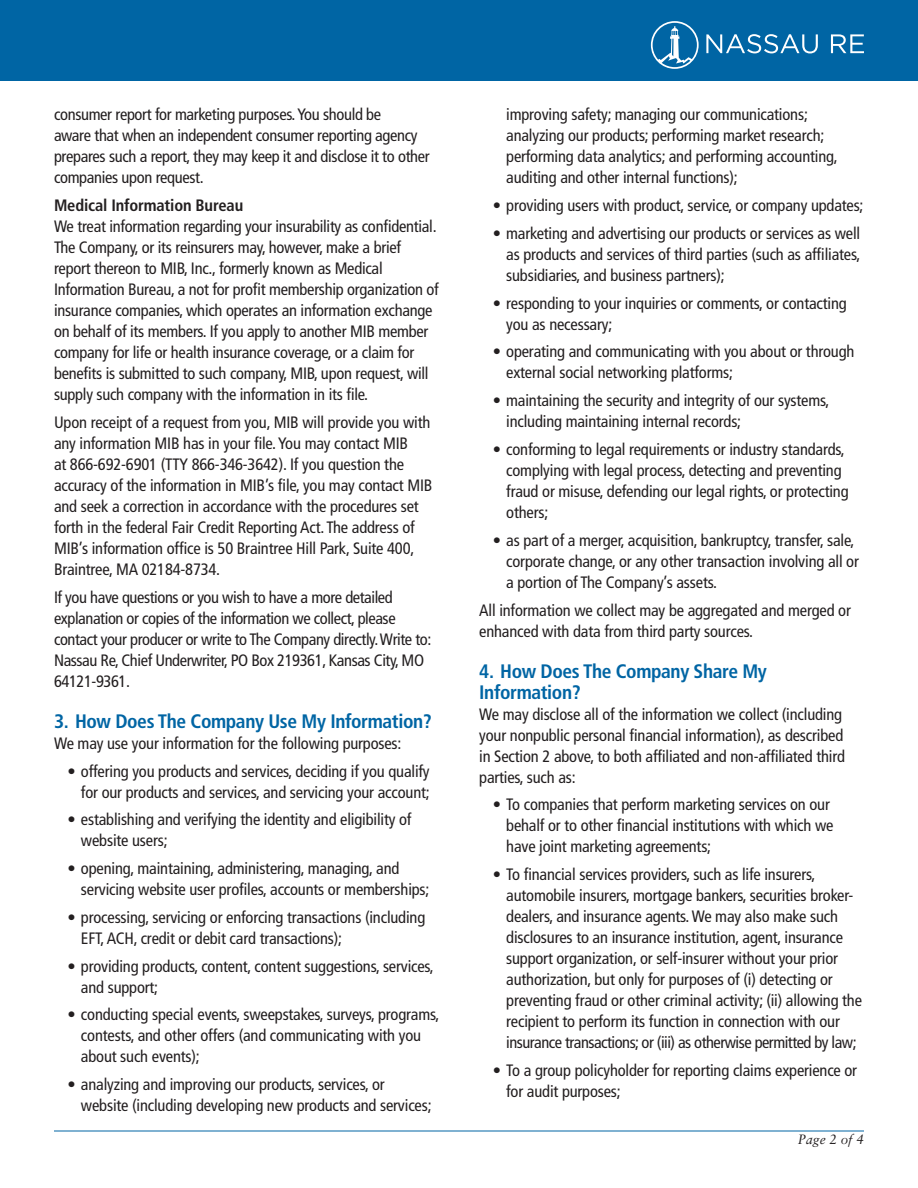
<style>
.page{position:relative;width:918px;height:1188px;background:#fff}
.page>*{position:absolute;margin:0;border:0;box-sizing:border-box;transform-origin:0 0}
.t1{font:700 condensed 19.5px/21px "Frutiger";letter-spacing:-.02em;color:#0065a4}
.t2{font:condensed 16.5px/21px "Frutiger";letter-spacing:-.01em;color:#231f20}
.t3{font:700 condensed 16.5px "Frutiger";letter-spacing:-.01em;color:#231f20}
.t4{font:italic 13.5px "Sabon";color:#231f20}
</style>
<div class="page">
<div style="left:0;top:0;width:918px;height:81px;background:#0065a4"></div>
<hr style="left:54px;top:1131px;width:810px;height:1px;background:#0065a4">
<svg style="left:706px;top:34px;width:112px;height:19px"></svg>
<svg style="left:831px;top:34px;width:33px;height:19px"></svg>
<svg style="left:651px;top:21px;width:48px;height:48px"></svg>
<p class="t2" style="left:54px;top:104px;width:377px">consumer report for marketing purposes. You should be<br>aware that when an independent consumer reporting agency prepares such a report, they may keep it and disclose it to other companies upon request.</p>
<p class="t3" style="left:54px;top:196px;width:191px">Medical Information Bureau</p>
<p class="t2" style="left:54px;top:216px;width:386px">We treat information regarding your insurability as confidential.<br>The Company, or its reinsurers may, however, make a brief report thereon to MIB, Inc., formerly known as Medical Information Bureau, a not for profit membership organization of insurance companies, which operates an information exchange on behalf of its members. If you apply to another MIB member company for life or health insurance coverage, or a claim for benefits is submitted to such company, MIB, upon request, will supply such company with the information in its file.</p>
<p class="t2" style="left:54px;top:412px;width:380px">Upon receipt of a request from you, MIB will provide you with any information MIB has in your file. You may contact MIB<br>at 866-692-6901 (TTY 866-346-3642). If you question the accuracy of the information in MIB’s file, you may contact MIB and seek a correction in accordance with the procedures set forth in the federal Fair Credit Reporting Act. The address of MIB’s information office is 50 Braintree Hill Park, Suite 400, Braintree, MA 02184-8734.</p>
<p class="t2" style="left:54px;top:587px;width:379px">If you have questions or you wish to have a more detailed explanation or copies of the information we collect, please contact your producer or write to The Company directly. Write to:<br>Nassau Re, Chief Underwriter, PO Box 219361, Kansas City, MO 64121-9361.</p>
<p class="t1" style="left:54px;top:711px;width:379px">3. How Does The Company Use My Information?</p>
<p class="t2" style="left:54px;top:733px;width:349px">We may use your information for the following purposes:</p>
<p class="t2" style="left:67px;top:761px;width:364px;text-align:right">• offering you products and services, deciding if you qualify for our products and services, and servicing your account;</p>
<p class="t2" style="left:81px;top:809px;width:332px;text-indent:-13px">• establishing and verifying the identity and eligibility of website users;</p>
<p class="t2" style="left:81px;top:858px;width:350px;text-indent:-13px">• opening, maintaining, administering, managing, and servicing website user profiles, accounts or memberships;</p>
<p class="t2" style="left:81px;top:907px;width:346px;text-indent:-13px">• processing, servicing or enforcing transactions (including<br>EFT, ACH, credit or debit card transactions);</p>
<p class="t2" style="left:81px;top:956px;width:354px;text-indent:-13px">• providing products, content, content suggestions, services, and support;</p>
<p class="t2" style="left:81px;top:1004px;width:360px;text-indent:-13px">• conducting special events, sweepstakes, surveys, programs, contests, and other offers (and communicating with you about such events);</p>
<p class="t2" style="left:81px;top:1074px;width:352px;text-indent:-13px">• analyzing and improving our products, services, or website (including developing new products and services;</p>
<p class="t2" style="left:506px;top:104px;width:333px">improving safety; managing our communications; analyzing our products; performing market research; performing data analytics; and performing accounting, auditing and other internal functions);</p>
<p class="t2" style="left:493px;top:195px;width:372px">• providing users with product, service, or company updates;</p>
<p class="t2" style="left:506px;top:223px;width:356px;text-align:justify;text-indent:-13px">• marketing and advertising our products or services as well as products and services of third parties (such as affiliates, subsidiaries, and business partners);</p>
<p class="t2" style="left:506px;top:293px;width:342px;text-indent:-13px">• responding to your inquiries or comments, or contacting you as necessary;</p>
<p class="t2" style="left:506px;top:341px;width:350px;text-indent:-13px">• operating and communicating with you about or through external social networking platforms;</p>
<p class="t2" style="left:506px;top:390px;width:325px;text-indent:-13px">• maintaining the security and integrity of our systems, including maintaining internal records;</p>
<p class="t2" style="left:506px;top:439px;width:344px;text-indent:-13px">• conforming to legal requirements or industry standards, complying with legal process, detecting and preventing fraud or misuse, defending our legal rights, or protecting others;</p>
<p class="t2" style="left:506px;top:530px;width:354px;text-indent:-13px">• as part of a merger, acquisition, bankruptcy, transfer, sale, corporate change, or any other transaction involving all or a portion of The Company’s assets.</p>
<p class="t2" style="left:479px;top:599px;width:373px">All information we collect may be aggregated and merged or enhanced with data from third party sources.</p>
<p class="t1" style="left:479px;top:660px;width:289px">4. How Does The Company Share My<br>Information?</p>
<p class="t2" style="left:479px;top:704px;width:367px">We may disclose all of the information we collect (including your nonpublic personal financial information), as described in Section 2 above, to both affiliated and non-affiliated third parties, such as:</p>
<p class="t2" style="left:506px;top:794px;width:329px;text-indent:-13px">• To companies that perform marketing services on our behalf or to other financial institutions with which we have joint marketing agreements;</p>
<p class="t2" style="left:506px;top:864px;width:357px;text-indent:-13px">• To financial services providers, such as life insurers, automobile insurers, mortgage bankers, securities broker&shy;dealers, and insurance agents. We may also make such disclosures to an insurance institution, agent, insurance support organization, or self-insurer without your prior authorization, but only for purposes of (i) detecting or preventing fraud or other criminal activity; (ii) allowing the recipient to perform its function in connection with our insurance transactions; or (iii) as otherwise permitted by law;</p>
<p class="t2" style="left:506px;top:1060px;width:352px;text-indent:-13px">• To a group policyholder for reporting claims experience or for audit purposes;</p>
<p class="t4" style="left:798px;top:1132px;width:68px">Page 2 of 4</p>
</div>
